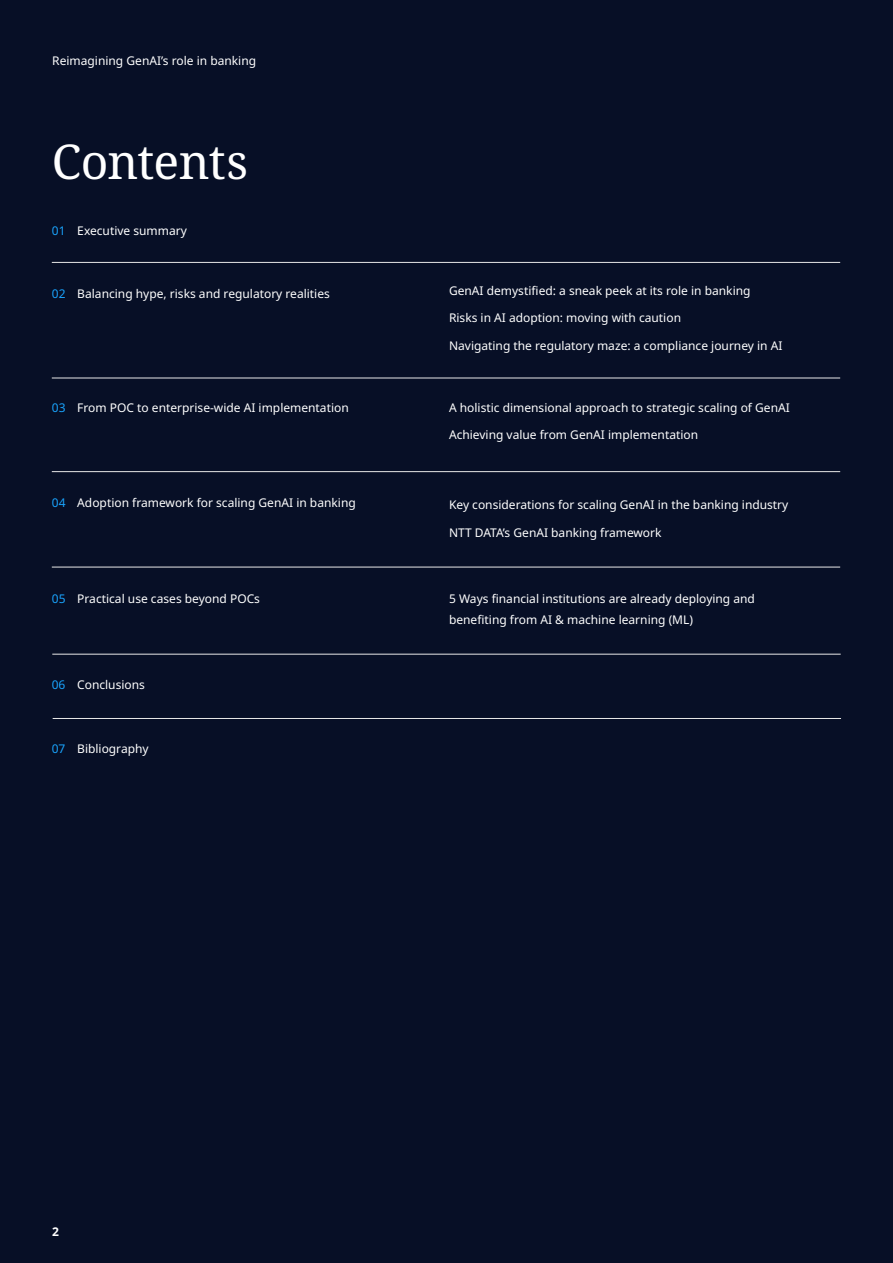
<style>
.page{position:relative;width:893px;height:1263px;background:#070f26}
.page>*{position:absolute;margin:0;border:0;box-sizing:border-box;transform-origin:0 0}
.HEADING_1_32pt{font:48px "Noto Serif";letter-spacing:-.02em;color:#fff}
.PAGE_INFORMATION___LEGAL_8pt{font:12px/21px "Noto Sans";color:#fff}
.t1{font:700 12px "Noto Sans";color:#fff}
.s1{color:#19a3fc}
</style>
<div class="page">
<hr style="left:52px;top:262px;width:788px;height:1px;background:#e8e8e8">
<hr style="left:52px;top:378px;width:788px;height:1px;background:#e8e8e8">
<hr style="left:52px;top:471px;width:788px;height:1px;background:#e8e8e8">
<hr style="left:52px;top:567px;width:788px;height:1px;background:#e8e8e8">
<hr style="left:52px;top:654px;width:789px;height:1px;background:#e8e8e8">
<hr style="left:53px;top:718px;width:788px;height:1px;background:#e8e8e8">
<p class="PAGE_INFORMATION___LEGAL_8pt" style="left:52px;top:50px;width:205px">Reimagining GenAI’s role in banking</p>
<p class="HEADING_1_32pt" style="left:52px;top:129px;width:198px">Contents</p>
<p class="PAGE_INFORMATION___LEGAL_8pt" style="left:52px;top:221px;width:137px"><span class="s1">01</span> Executive summary</p>
<p class="PAGE_INFORMATION___LEGAL_8pt" style="left:52px;top:283px;width:280px"><span class="s1">02</span> Balancing hype, risks and regulatory realities</p>
<p class="PAGE_INFORMATION___LEGAL_8pt" style="left:449px;top:280px;width:303px">GenAI demystified: a sneak peek at its role in banking</p>
<p class="PAGE_INFORMATION___LEGAL_8pt" style="left:449px;top:308px;width:234px">Risks in AI adoption: moving with caution</p>
<p class="PAGE_INFORMATION___LEGAL_8pt" style="left:449px;top:335px;width:335px">Navigating the regulatory maze: a compliance journey in AI</p>
<p class="PAGE_INFORMATION___LEGAL_8pt" style="left:52px;top:397px;width:298px"><span class="s1">03</span> From POC to enterprise-wide AI implementation</p>
<p class="PAGE_INFORMATION___LEGAL_8pt" style="left:449px;top:397px;width:342px">A holistic dimensional approach to strategic scaling of GenAI</p>
<p class="PAGE_INFORMATION___LEGAL_8pt" style="left:449px;top:425px;width:251px">Achieving value from GenAI implementation</p>
<p class="PAGE_INFORMATION___LEGAL_8pt" style="left:52px;top:492px;width:305px"><span class="s1">04</span> Adoption framework for scaling GenAI in banking</p>
<p class="PAGE_INFORMATION___LEGAL_8pt" style="left:52px;top:589px;width:210px"><span class="s1">05</span> Practical use cases beyond POCs</p>
<p class="PAGE_INFORMATION___LEGAL_8pt" style="left:52px;top:674px;width:95px"><span class="s1">06</span> Conclusions</p>
<p class="PAGE_INFORMATION___LEGAL_8pt" style="left:52px;top:738px;width:98px"><span class="s1">07</span> Bibliography</p>
<p class="PAGE_INFORMATION___LEGAL_8pt" style="left:449px;top:495px;width:341px">Key considerations for scaling GenAI in the banking industry</p>
<p class="PAGE_INFORMATION___LEGAL_8pt" style="left:449px;top:522px;width:214px">NTT DATA’s GenAI banking framework</p>
<p class="PAGE_INFORMATION___LEGAL_8pt" style="left:449px;top:589px;width:307px">5 Ways financial institutions are already deploying and benefiting from AI &amp; machine learning (ML)</p>
<p class="t1" style="left:52px;top:1225px;width:8px">2</p>
</div>
